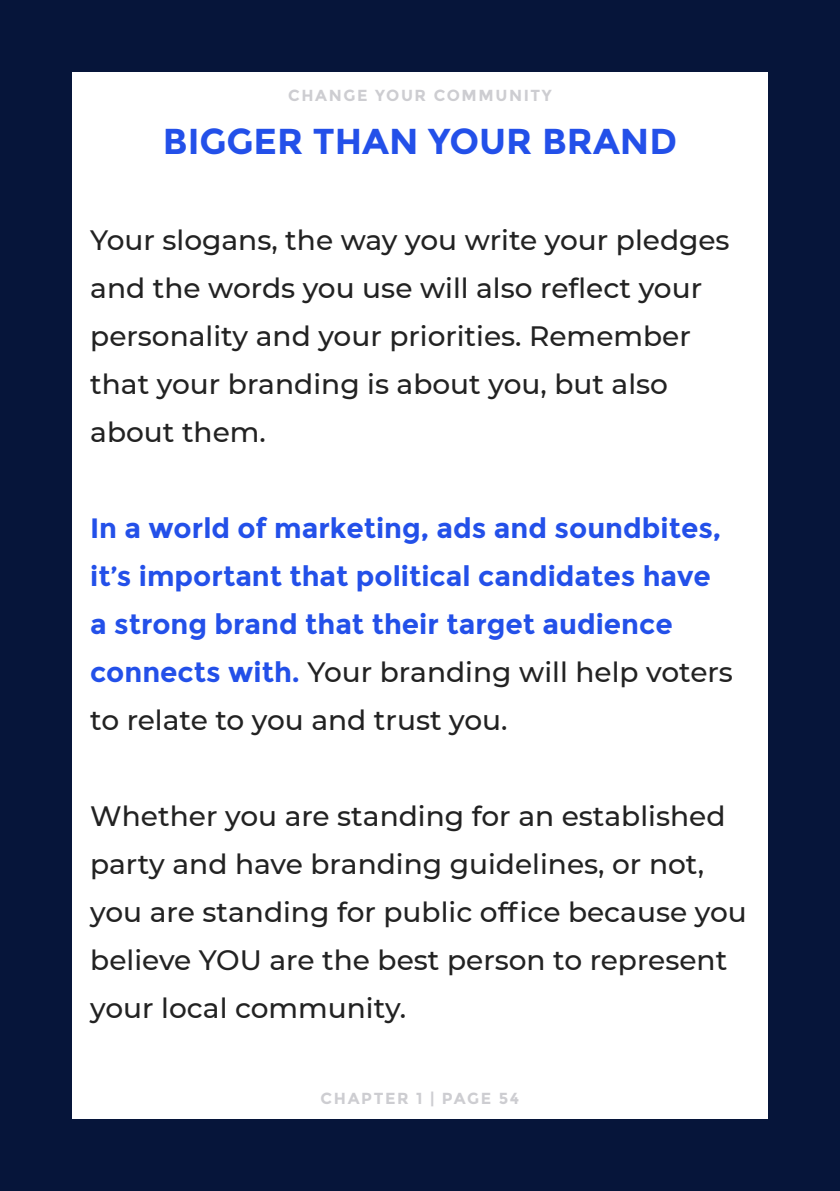
<style>
.page{position:relative;width:840px;height:1191px;background:#fff}
.page>*{position:absolute;margin:0;border:0;box-sizing:border-box;transform-origin:0 0}
.t1{font:700 36px "Montserrat";color:#2350e9}
.t2{font:500 28px/48px "Montserrat";color:#222}
.t3{font:700 28px/48px "Montserrat";color:#2350e9}
.t4{font:700 16px "Montserrat";letter-spacing:.1em;color:#cdcdd1}
.s1{font-weight:500;color:#222}
</style>
<div class="page">
<div style="left:0;top:0;width:839px;height:1191px;background:#06153a"></div>
<div style="left:72px;top:72px;width:695px;height:1047px;background:#fff"></div>
<p class="t4" style="left:288px;top:86px;width:265px">CHANGE YOUR COMMUNITY</p>
<p class="t1" style="left:163px;top:120px;width:515px">BIGGER THAN YOUR BRAND</p>
<p class="t2" style="left:90px;top:215px;width:640px">Your slogans, the way you write your pledges and the words you use will also reflect your personality and your priorities. Remember that your branding is about you, but also about them.</p>
<p class="t3" style="left:90px;top:504px;width:643px">In a world of marketing, ads and soundbites, it’s important that political candidates have a strong brand that their target audience connects with. <span class="s1">Your branding will help voters to relate to you and trust you.</span></p>
<p class="t2" style="left:90px;top:791px;width:657px">Whether you are standing for an established party and have branding guidelines, or not, you are standing for public office because you believe YOU are the best person to represent your local community.</p>
<p class="t4" style="left:320px;top:1088px;width:200px">CHAPTER 1 | PAGE 54</p>
</div>
